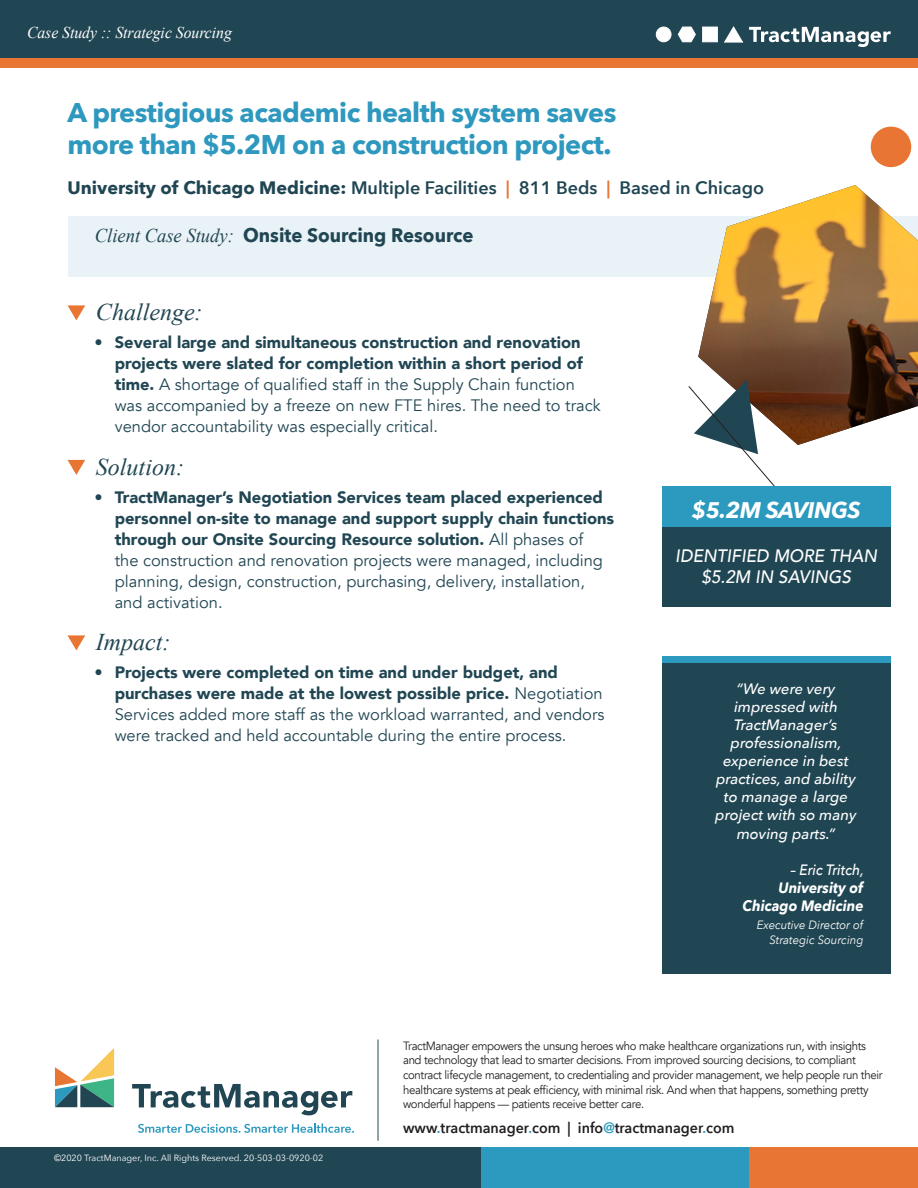
<style>
.page{position:relative;width:918px;height:1188px;background:#fff}
.page>*{position:absolute;margin:0;border:0;box-sizing:border-box;transform-origin:0 0}
.Headline{font:700 27px/32.4px "Avenir Next";letter-spacing:-.02em;color:#2e98be}
.section{font:italic 24px "Times New Roman";color:#214653}
.callout-header{font:italic 700 22.5px "Avenir Next";letter-spacing:-.025em;color:#fff}
.t1{font:700 19.5px "Avenir Next";color:#214653;scale:.95 1}
.subhead{font:600 18px "Avenir Next";color:#214653}
.callout-body{font:italic 500 18px/21px "Avenir";color:#fff;text-align:center;scale:.95 1}
.t2{font:16.5px/21px "Avenir";color:#214653}
.t3{font:900 16.5px/21px "Avenir";color:#214653}
.t4{font:italic 16.5px "Times New Roman";color:#fff;scale:.95 1}
.TractManager{font:italic 500 15px/18px "Avenir Next";color:#fff;text-align:center}
.t5{font:600 15px "Avenir Next";color:#231f20;scale:.95 1}
.TractManager-2{font:italic 700 15px/18px "Avenir Next";color:#fff;text-align:right;scale:.93 1}
.t6{font:12px/14.5px "Avenir";letter-spacing:-.03em;color:#231f20;scale:.95 1}
.TractManager-3{font:italic 12px/15px "Avenir Next";color:#fff;text-align:right;scale:.95 1}
.t7{font:9px "Avenir Next";color:#fff}
.s1{font-weight:700}
.s2{color:#e97533}
.s3{font-family:"Times New Roman";font-weight:400;font-style:italic}
.s4{font-weight:900}
.s5{font-weight:400}
.s6{font-weight:500}
.s7{color:#2c99be}
</style>
<div class="page">
<div style="left:68px;top:216px;width:850px;height:61px;background:#e9f2f6"></div>
<img style="left:698px;top:185px;width:220px;height:260px">
<svg style="left:688px;top:380px;width:90px;height:106px"></svg>
<div style="left:871px;top:127px;width:40px;height:40px;background:#e87533;border-radius:50%"></div>
<svg style="left:68px;top:305px;width:17px;height:15px"></svg>
<svg style="left:68px;top:460px;width:17px;height:15px"></svg>
<svg style="left:68px;top:635px;width:17px;height:15px"></svg>
<svg style="left:132px;top:1084px;width:220px;height:31px"></svg>
<svg style="left:138px;top:1123px;width:216px;height:10px"></svg>
<svg style="left:55px;top:1048px;width:59px;height:59px"></svg>
<div style="left:0;top:1148px;width:918px;height:40px;background:#214653"></div>
<div style="left:481px;top:1148px;width:410px;height:40px;background:#2c99be"></div>
<div style="left:749px;top:1148px;width:169px;height:40px;background:#e87533"></div>
<hr style="left:378px;top:1040px;width:1px;height:101px;background:#214653">
<div style="left:0;top:0;width:918px;height:68px;background:#214653"></div>
<div style="left:656px;top:27px;width:15px;height:15px;background:#fff;border-radius:50%"></div>
<div style="left:656px;top:27px;width:15px;height:15px;border:1px solid #fff;border-radius:50%"></div>
<div style="left:703px;top:27px;width:14px;height:15px;background:#fff;border:1px solid #fff"></div>
<svg style="left:678px;top:27px;width:17px;height:15px"></svg>
<svg style="left:725px;top:27px;width:18px;height:15px"></svg>
<svg style="left:749px;top:27px;width:142px;height:20px"></svg>
<div style="left:662px;top:526px;width:229px;height:82px;background:#214653"></div>
<div style="left:662px;top:486px;width:229px;height:40px;background:#2c99be"></div>
<div style="left:662px;top:663px;width:229px;height:311px;background:#214653"></div>
<div style="left:662px;top:656px;width:229px;height:7px;background:#2c99be"></div>
<div style="left:0;top:58px;width:918px;height:10px;background:#e87533"></div>
<p class="t4" style="left:27px;top:22px;width:217px">Case Study :: Strategic Sourcing</p>
<p class="Headline" style="left:68px;top:95px;width:550px">A prestigious academic health system saves more than $5.2M on a construction project.</p>
<p class="subhead" style="left:68px;top:172px;width:698px"><span class="s1">University of Chicago Medicine:</span> Multiple Facilities <span class="s2">|</span> 811 Beds <span class="s2">|</span> Based in Chicago</p>
<p class="t1" style="left:95px;top:219px;width:400px"><span class="s3">Client Case Study:</span> Onsite Sourcing Resource</p>
<p class="section" style="left:96px;top:296px;width:108px">Challenge:</p>
<p class="t2" style="left:115px;top:332px;width:487px;text-indent:-20px"><span class="s4">• Several large and simultaneous construction and renovation projects were slated for completion within a short period of time.</span> A shortage of qualified staff in the Supply Chain function was accompanied by a freeze on new FTE hires. The need to track vendor accountability was especially critical.</p>
<p class="section" style="left:96px;top:450px;width:90px">Solution:</p>
<p class="t3" style="left:115px;top:486px;width:501px;text-indent:-20px">• TractManager’s Negotiation Services team placed experienced personnel on-site to manage and support supply chain functions through our Onsite Sourcing Resource solution. <span class="s5">All phases of<br>the construction and renovation projects were managed, including planning, design, construction, purchasing, delivery, installation, and activation.</span></p>
<p class="section" style="left:96px;top:626px;width:76px">Impact:</p>
<p class="t2" style="left:115px;top:662px;width:491px;text-indent:-20px"><span class="s4">• Projects were completed on time and under budget, and purchases were made at the lowest possible price.</span> Negotiation Services added more staff as the workload warranted, and vendors were tracked and held accountable during the entire process.</p>
<p class="callout-header" style="left:692px;top:490px;width:170px">$5.2M SAVINGS</p>
<p class="callout-body" style="left:675px;top:546px;width:214px">IDENTIFIED MORE THAN $5.2M IN SAVINGS</p>
<p class="TractManager" style="left:715px;top:679px;width:143px">“We were very impressed with<br>TractManager’s professionalism, experience in best practices, and ability to manage a large project with so many moving parts.”</p>
<p class="TractManager-2" style="left:743px;top:860px;width:132px"><span class="s6">– Eric Tritch,<br></span>University of<br>Chicago Medicine</p>
<p class="TractManager-3" style="left:757px;top:917px;width:114px">Executive Director of<br>Strategic Sourcing</p>
<p class="t6" style="left:403px;top:1039px;width:506px">TractManager empowers the unsung heroes who make healthcare organizations run, with insights and technology that lead to smarter decisions. From improved sourcing decisions, to compliant contract lifecycle management, to credentialing and provider management, we help people run their healthcare systems at peak efficiency, with minimal risk. And when that happens, something pretty wonderful happens — patients receive better care.</p>
<p class="t7" style="left:54px;top:1150px;width:271px">©2020 TractManager, Inc. All Rights Reserved. 20-503-03-0920-02</p>
<p class="t5" style="left:403px;top:1115px;width:350px">www<span class="s7">.</span>tractmanager<span class="s7">.</span>com | info<span class="s7">@</span>tractmanager<span class="s7">.</span>com</p>
</div>
